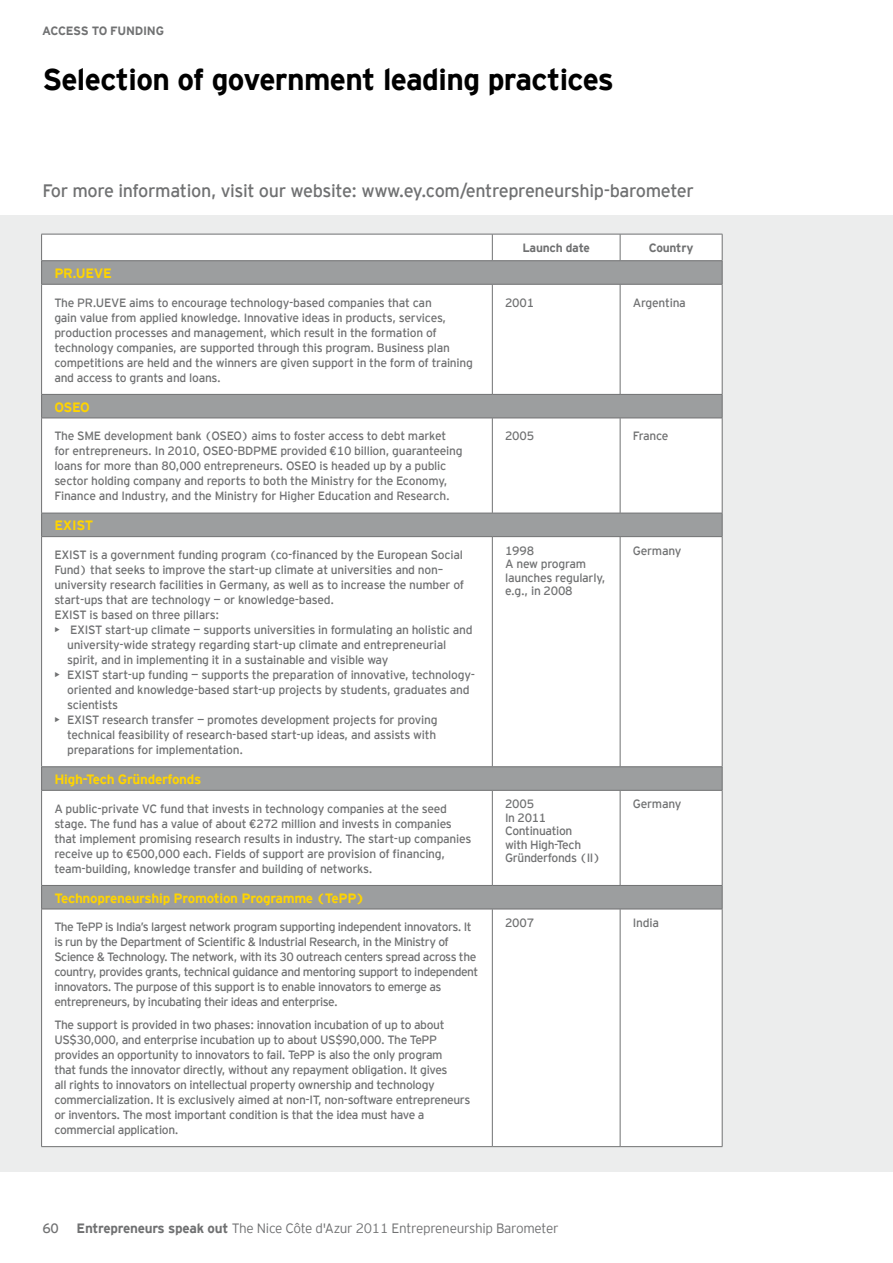
<style>
.page{position:relative;width:893px;height:1263px;background:#fff}
.page>*{position:absolute;margin:0;border:0;box-sizing:border-box;transform-origin:0 0}
.t1{font:700 30px "EY Interstate";letter-spacing:-.02em;color:#000}
.t2{font:18px "EY Interstate";letter-spacing:-.02em;color:#707172}
.t3{font:700 13.5px "EY Interstate";letter-spacing:-.02em;color:#ffd400}
.t4{font:300 13.5px "EY Interstate";letter-spacing:-.02em;color:#707172}
.t5{font:13.5px "EY Interstate";color:#707172}
.t6{font:12px/15px "EY Interstate";letter-spacing:-.025em;color:#707172}
.t7{font:700 12px "EY Interstate";letter-spacing:-.02em;color:#707172}
.s1{font-weight:700}
</style>
<div class="page">
<div style="left:0;top:215px;width:893px;height:956px;background:#eceded"></div>
<div style="left:43px;top:235px;width:679px;height:911px;background:#fff"></div>
<svg style="left:42px;top:261px;width:680px;height:648px;background:#ededed"></svg>
<hr style="left:41px;top:537px;width:1px;height:229px;background:#707172">
<hr style="left:41px;top:790px;width:1px;height:95px;background:#707172">
<hr style="left:41px;top:909px;width:1px;height:237px;background:#707172">
<hr style="left:41px;top:234px;width:451px;height:1px;background:#707172">
<hr style="left:620px;top:234px;width:102px;height:1px;background:#707172">
<hr style="left:41px;top:766px;width:451px;height:1px;background:#707172">
<svg style="left:41px;top:767px;width:1px;height:23px"></svg>
<hr style="left:492px;top:766px;width:128px;height:1px;background:#707172">
<hr style="left:620px;top:766px;width:102px;height:1px;background:#707172">
<hr style="left:41px;top:790px;width:451px;height:1px;background:#707172">
<hr style="left:492px;top:790px;width:128px;height:1px;background:#707172">
<hr style="left:620px;top:790px;width:102px;height:1px;background:#707172">
<hr style="left:41px;top:260px;width:451px;height:1px;background:#707172">
<svg style="left:41px;top:234px;width:1px;height:50px"></svg>
<hr style="left:620px;top:260px;width:102px;height:1px;background:#707172">
<svg style="left:722px;top:234px;width:1px;height:50px"></svg>
<svg style="left:41px;top:514px;width:1px;height:22px"></svg>
<hr style="left:620px;top:513px;width:102px;height:1px;background:#707172">
<hr style="left:41px;top:536px;width:451px;height:1px;background:#707172">
<hr style="left:492px;top:536px;width:128px;height:1px;background:#707172">
<hr style="left:620px;top:536px;width:102px;height:1px;background:#707172">
<hr style="left:41px;top:885px;width:451px;height:1px;background:#707172">
<svg style="left:41px;top:886px;width:1px;height:23px"></svg>
<hr style="left:492px;top:885px;width:128px;height:1px;background:#707172">
<hr style="left:620px;top:885px;width:102px;height:1px;background:#707172">
<hr style="left:41px;top:909px;width:451px;height:1px;background:#707172">
<hr style="left:492px;top:234px;width:128px;height:1px;background:#707172">
<svg style="left:492px;top:234px;width:1px;height:26px"></svg>
<svg style="left:620px;top:234px;width:1px;height:26px"></svg>
<hr style="left:492px;top:260px;width:128px;height:1px;background:#707172">
<hr style="left:41px;top:284px;width:451px;height:1px;background:#707172">
<hr style="left:41px;top:284px;width:1px;height:110px;background:#707172">
<hr style="left:41px;top:418px;width:1px;height:95px;background:#707172">
<hr style="left:41px;top:513px;width:451px;height:1px;background:#707172">
<hr style="left:492px;top:513px;width:128px;height:1px;background:#707172">
<hr style="left:492px;top:1146px;width:128px;height:1px;background:#707172">
<hr style="left:41px;top:1146px;width:451px;height:1px;background:#707172">
<hr style="left:620px;top:1146px;width:102px;height:1px;background:#707172">
<hr style="left:492px;top:909px;width:128px;height:1px;background:#707172">
<hr style="left:620px;top:909px;width:102px;height:1px;background:#707172">
<hr style="left:620px;top:284px;width:1px;height:110px;background:#707172">
<hr style="left:620px;top:418px;width:1px;height:95px;background:#707172">
<hr style="left:620px;top:537px;width:1px;height:229px;background:#707172">
<hr style="left:620px;top:790px;width:1px;height:95px;background:#707172">
<hr style="left:620px;top:909px;width:1px;height:237px;background:#707172">
<hr style="left:492px;top:284px;width:128px;height:1px;background:#707172">
<hr style="left:492px;top:284px;width:1px;height:110px;background:#707172">
<hr style="left:620px;top:284px;width:102px;height:1px;background:#707172">
<hr style="left:722px;top:284px;width:1px;height:110px;background:#707172">
<hr style="left:492px;top:418px;width:1px;height:95px;background:#707172">
<hr style="left:722px;top:418px;width:1px;height:95px;background:#707172">
<svg style="left:722px;top:513px;width:1px;height:23px"></svg>
<hr style="left:492px;top:537px;width:1px;height:229px;background:#707172">
<hr style="left:722px;top:537px;width:1px;height:229px;background:#707172">
<svg style="left:722px;top:767px;width:1px;height:23px"></svg>
<hr style="left:492px;top:790px;width:1px;height:95px;background:#707172">
<hr style="left:722px;top:790px;width:1px;height:95px;background:#707172">
<svg style="left:722px;top:886px;width:1px;height:23px"></svg>
<hr style="left:492px;top:909px;width:1px;height:237px;background:#707172">
<hr style="left:722px;top:909px;width:1px;height:237px;background:#707172">
<hr style="left:41px;top:394px;width:451px;height:1px;background:#707172">
<svg style="left:41px;top:395px;width:1px;height:23px"></svg>
<hr style="left:492px;top:394px;width:128px;height:1px;background:#707172">
<hr style="left:620px;top:394px;width:102px;height:1px;background:#707172">
<svg style="left:722px;top:395px;width:1px;height:23px"></svg>
<hr style="left:41px;top:418px;width:451px;height:1px;background:#707172">
<hr style="left:492px;top:418px;width:128px;height:1px;background:#707172">
<hr style="left:620px;top:418px;width:102px;height:1px;background:#707172">
<p class="t7" style="left:42px;top:24px;width:17px">Access</p>
<p class="t7" style="left:92px;top:24px;width:64px">to funding</p>
<h1 class="t1" style="left:43px;top:63px;width:573px">Selection of government leading practices</h1>
<h2 class="t2" style="left:43px;top:180px;width:653px">For more information, visit our website: www.ey.com/entrepreneurship-barometer</h2>
<p class="t7" style="left:522px;top:241px;width:69px">Launch date</p>
<p class="t7" style="left:649px;top:241px;width:46px">Country</p>
<p class="t3" style="left:54px;top:266px;width:59px">PR.UEVE</p>
<p class="t6" style="left:54px;top:295px;width:420px">The PR.UEVE aims to encourage technology-based companies that can<br>gain value from applied knowledge. Innovative ideas in products, services, production processes and management, which result in the formation of technology companies, are supported through this program. Business plan competitions are held and the winners are given support in the form of training and access to grants and loans.</p>
<p class="t6" style="left:505px;top:295px;width:31px">2001</p>
<p class="t6" style="left:633px;top:295px;width:55px">Argentina</p>
<p class="t3" style="left:54px;top:399px;width:37px">OSEO</p>
<p class="t6" style="left:54px;top:428px;width:410px">The SME development bank (OSEO) aims to foster access to debt market for entrepreneurs. In 2010, OSEO-BDPME provided €10 billion, guaranteeing loans for more than 80,000 entrepreneurs. OSEO is headed up by a public sector holding company and reports to both the Ministry for the Economy, Finance and Industry, and the Ministry for Higher Education and Research.</p>
<p class="t6" style="left:505px;top:428px;width:31px">2005</p>
<p class="t6" style="left:633px;top:428px;width:37px">France</p>
<p class="t3" style="left:54px;top:518px;width:40px">EXI ST</p>
<p class="t6" style="left:54px;top:547px;width:411px">EXIST is a government funding program (co-financed by the European Social Fund) that seeks to improve the start-up climate at universities and non– university research facilities in Germany, as well as to increase the number of start-ups that are technology — or knowledge-based.<br>EXIST is based on three pillars:</p>
<p class="t6" style="left:67px;top:622px;width:407px;text-indent:-13px">• EXIST start-up climate — supports universities in formulating an holistic and university-wide strategy regarding start-up climate and entrepreneurial spirit, and in implementing it in a sustainable and visible way</p>
<p class="t6" style="left:67px;top:667px;width:409px;text-indent:-13px">• EXIST start-up funding — supports the preparation of innovative, technology&shy;oriented and knowledge-based start-up projects by students, graduates and scientists</p>
<p class="t6" style="left:67px;top:712px;width:372px;text-align:justify;text-indent:-13px">• EXIST research transfer — promotes development projects for proving technical feasibility of research-based start-up ideas, and assists with preparations for implementation.</p>
<p class="t6" style="left:505px;top:544px;width:102px;line-height:13.5px">1998<br>A new program launches regularly, e.g., in 2008</p>
<p class="t6" style="left:633px;top:543px;width:50px">Germany</p>
<p class="t3" style="left:54px;top:772px;width:149px">H igh-Tech Gründerfonds</p>
<p class="t6" style="left:54px;top:801px;width:419px">A public-private VC fund that invests in technology companies at the seed stage. The fund has a value of about €272 million and invests in companies that implement promising research results in industry. The start-up companies receive up to €500,000 each. Fields of support are provision of financing, team-building, knowledge transfer and building of networks.</p>
<p class="t6" style="left:505px;top:797px;width:97px;line-height:13.5px">2005<br>In 2011<br>Continuation<br>with High-Tech<br>Gründerfonds (II)</p>
<p class="t6" style="left:633px;top:797px;width:50px">Germany</p>
<p class="t3" style="left:54px;top:890px;width:312px">Technopreneurship Promotion Programme (TePP)</p>
<p class="t6" style="left:54px;top:919px;width:426px">The TePP is India’s largest network program supporting independent innovators. It is run by the Department of Scientific &amp; Industrial Research, in the Ministry of Science &amp; Technology. The network, with its 30 outreach centers spread across the country, provides grants, technical guidance and mentoring support to independent innovators. The purpose of this support is to enable innovators to emerge as entrepreneurs, by incubating their ideas and enterprise.</p>
<p class="t6" style="left:54px;top:1017px;width:417px">The support is provided in two phases: innovation incubation of up to about US$30,000, and enterprise incubation up to about US$90,000. The TePP provides an opportunity to innovators to fail. TePP is also the only program<br>that funds the innovator directly, without any repayment obligation. It gives<br>all rights to innovators on intellectual property ownership and technology commercialization. It is exclusively aimed at non-IT, non-software entrepreneurs or inventors. The most important condition is that the idea must have a commercial application.</p>
<p class="t6" style="left:505px;top:915px;width:31px">2007</p>
<p class="t6" style="left:633px;top:915px;width:28px">India</p>
<p class="t5" style="left:43px;top:1221px;width:18px">60</p>
<p class="t4" style="left:77px;top:1221px;width:483px"><span class="s1">Entrepreneurs speak out</span> The Nice Côte d'Azur 2011 Entrepreneurship Barometer</p>
</div>
